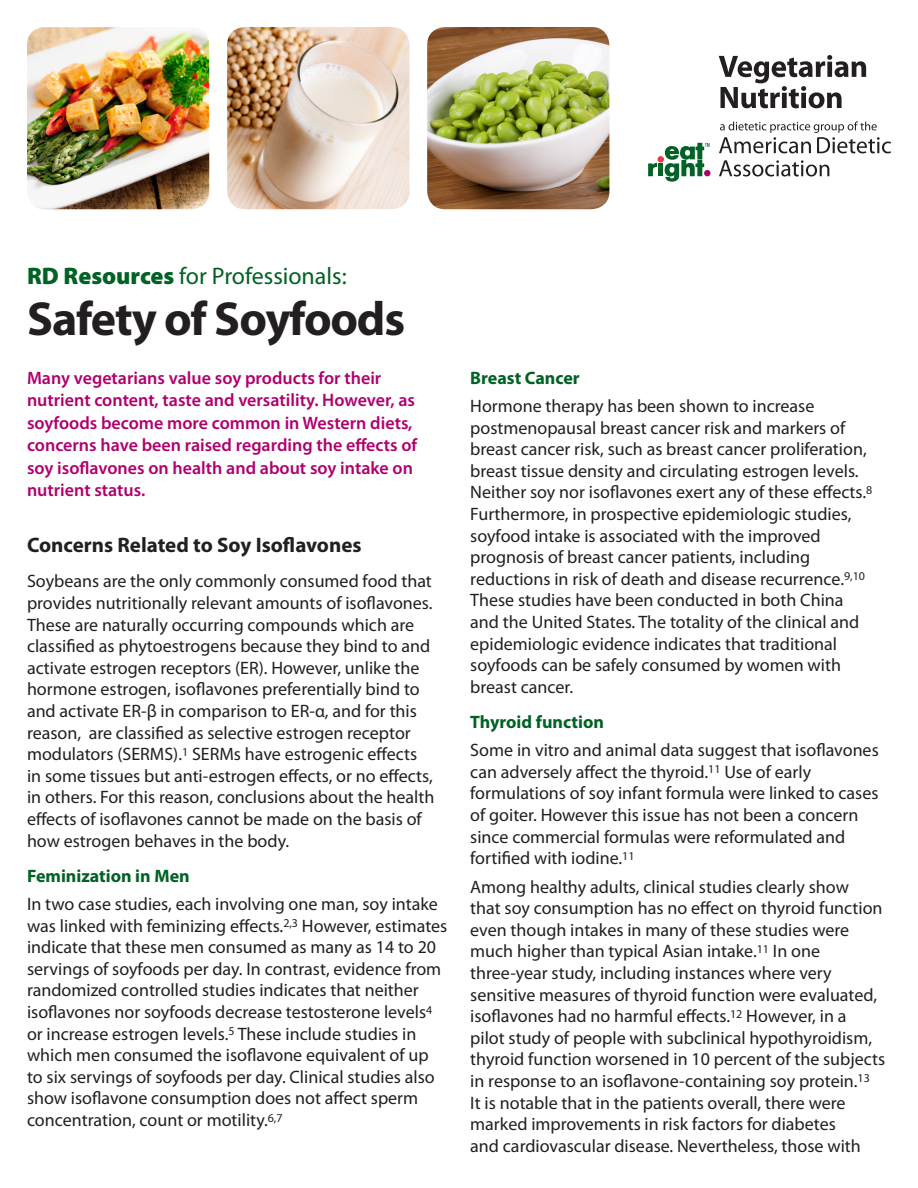
<style>
.page{position:relative;width:918px;height:1188px;background:#fff}
.page>*{position:absolute;margin:0;border:0;box-sizing:border-box;transform-origin:0 0}
.t1{font:700 48px "Myriad Pro";letter-spacing:-.025em;color:#231f20}
.t2{font:24px "Myriad Pro";color:#006224}
.t3{font:700 21px "Myriad Pro";color:#231f20}
.t4{font:18px/21.6px "Myriad Pro";color:#231f20}
.t5{font:600 18px/22.5px "Myriad Pro";color:#af016e}
.t6{font:700 18px "Myriad Pro";color:#006224}
.s1{font-weight:900}
</style>
<div class="page">
<img style="left:427px;top:27px;width:182px;height:182px">
<div style="left:658px;top:156px;width:6px;height:7px;background:#ee3a41;border-radius:50%"></div>
<svg style="left:648px;top:163px;width:9px;height:13px"></svg>
<div style="left:658px;top:163px;width:5px;height:13px;background:#006224"></div>
<svg style="left:664px;top:143px;width:46px;height:39px"></svg>
<svg style="left:719px;top:55px;width:147px;height:53px"></svg>
<svg style="left:719px;top:121px;width:172px;height:32px"></svg>
<svg style="left:719px;top:160px;width:110px;height:17px"></svg>
<img style="left:27px;top:27px;width:182px;height:182px">
<img style="left:227px;top:27px;width:182px;height:182px">
<p class="t2" style="left:27px;top:263px;width:321px"><span class="s1">RD Resources</span> for Professionals:</p>
<p class="t1" style="left:27px;top:292px;width:380px">Safety of Soyfoods</p>
<p class="t5" style="left:27px;top:367px;width:392px">Many vegetarians value soy products for their nutrient content, taste and versatility. However, as soyfoods become more common in Western diets, concerns have been raised regarding the effects of soy isoflavones on health and about soy intake on nutrient status.</p>
<p class="t3" style="left:27px;top:533px;width:336px">Concerns Related to Soy Isoflavones</p>
<p class="t4" style="left:27px;top:571px;width:409px">Soybeans are the only commonly consumed food that provides nutritionally relevant amounts of isoflavones.<br>These are naturally occurring compounds which are classified as phytoestrogens because they bind to and activate estrogen receptors (ER). However, unlike the hormone estrogen, isoflavones preferentially bind to and activate ER-β in comparison to ER-α, and for this reason, are classified as selective estrogen receptor modulators (SERMS).<sup>1</sup> SERMs have estrogenic effects in some tissues but anti-estrogen effects, or no effects, in others. For this reason, conclusions about the health effects of isoflavones cannot be made on the basis of how estrogen behaves in the body.</p>
<p class="t6" style="left:27px;top:866px;width:164px">Feminization in Men</p>
<p class="t4" style="left:27px;top:894px;width:422px">In two case studies, each involving one man, soy intake was linked with feminizing effects.<sup>2,3</sup> However, estimates indicate that these men consumed as many as 14 to 20 servings of soyfoods per day. In contrast, evidence from randomized controlled studies indicates that neither isoflavones nor soyfoods decrease testosterone levels<sup>4 </sup>or increase estrogen levels.<sup>5</sup> These include studies in which men consumed the isoflavone equivalent of up to six servings of soyfoods per day. Clinical studies also show isoflavone consumption does not affect sperm concentration, count or motility.<sup>6,7</sup></p>
<p class="t6" style="left:470px;top:367px;width:111px">Breast Cancer</p>
<p class="t4" style="left:470px;top:395px;width:404px">Hormone therapy has been shown to increase postmenopausal breast cancer risk and markers of breast cancer risk, such as breast cancer proliferation, breast tissue density and circulating estrogen levels.<br>Neither soy nor isoflavones exert any of these effects.<sup>8<br></sup>Furthermore, in prospective epidemiologic studies, soyfood intake is associated with the improved prognosis of breast cancer patients, including reductions in risk of death and disease recurrence.<sup>9,10<br></sup>These studies have been conducted in both China and the United States. The totality of the clinical and epidemiologic evidence indicates that traditional soyfoods can be safely consumed by women with breast cancer.</p>
<p class="t6" style="left:470px;top:712px;width:135px">Thyroid function</p>
<p class="t4" style="left:470px;top:740px;width:410px">Some in vitro and animal data suggest that isoflavones can adversely affect the thyroid.<sup>11</sup> Use of early formulations of soy infant formula were linked to cases of goiter. However this issue has not been a concern since commercial formulas were reformulated and fortified with iodine.<sup>11</sup></p>
<p class="t4" style="left:470px;top:876px;width:416px">Among healthy adults, clinical studies clearly show<br>that soy consumption has no effect on thyroid function even though intakes in many of these studies were much higher than typical Asian intake.<sup>11</sup> In one three-year study, including instances where very sensitive measures of thyroid function were evaluated, isoflavones had no harmful effects.<sup>12</sup> However, in a pilot study of people with subclinical hypothyroidism, thyroid function worsened in 10 percent of the subjects in response to an isoflavone-containing soy protein.<sup>13<br></sup>It is notable that in the patients overall, there were marked improvements in risk factors for diabetes<br>and cardiovascular disease. Nevertheless, those with</p>
</div>
